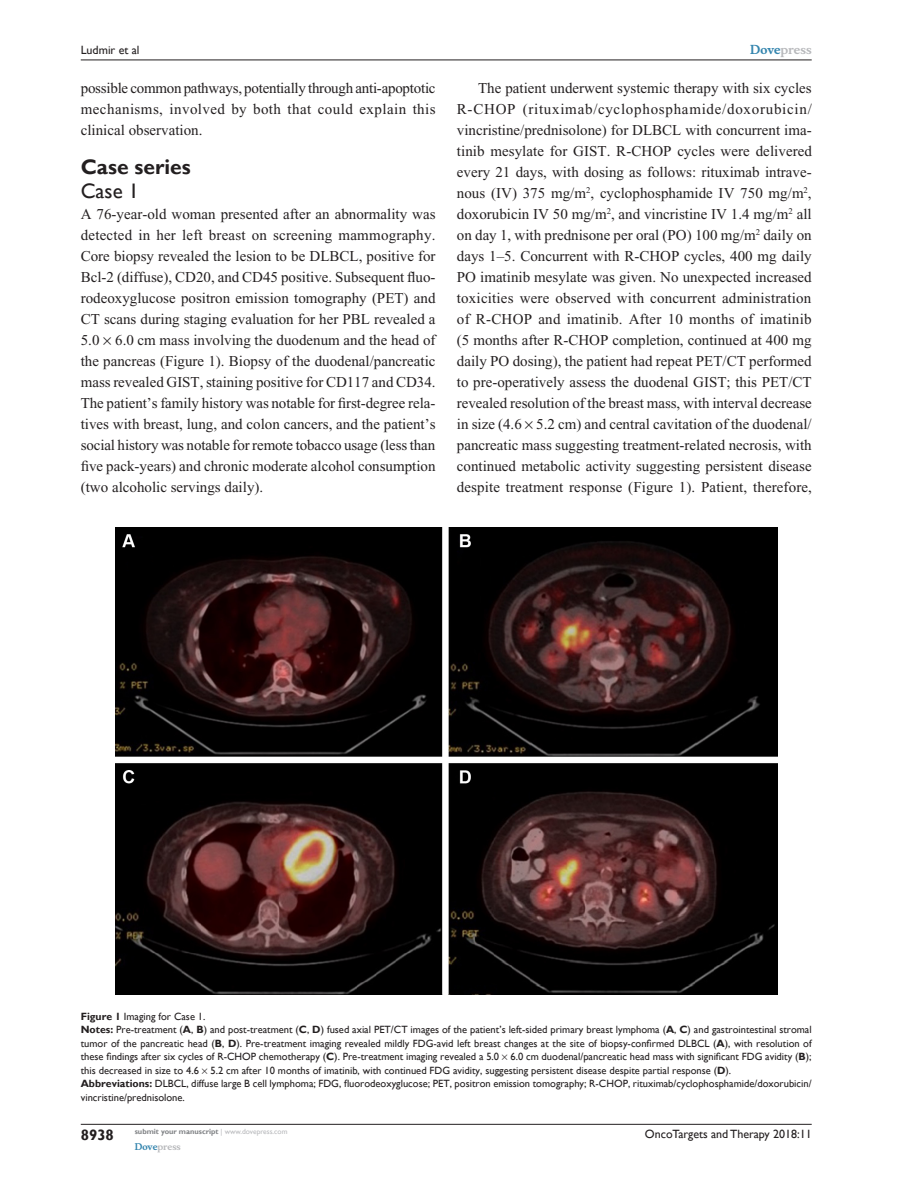
<style>
.page{position:relative;width:918px;height:1188px;background:#fff}
.page>*{position:absolute;margin:0;border:0;box-sizing:border-box;transform-origin:0 0}
.H1-before-H2{font:700 21px "Gill Sans";color:#231f20}
.H2-after-H1{font:21px "Gill Sans";color:#231f20}
.Tx{font:15px/21px "Times New Roman";letter-spacing:.005em;color:#231f20;text-align:justify}
.TxF{font:15px/21px "Times New Roman";color:#231f20;text-align:justify}
.RunFolio-V{font:700 15px "Gill Sans";color:#231f20}
.RunF-V{font:12px "Gill Sans";color:#231f20}
.RunH-V{font:12px "Gill Sans";color:#231f20}
.RunH-Brand-V{font:700 12px "Musee";color:#b8b9bc}
.FigSNRI{font:10.5px/13.5px "Gill Sans";color:#231f20;text-align:justify}
.FigC{font:10.5px "Gill Sans";color:#231f20}
.RunF-Brand-V{font:700 9px "Musee";color:#b8b9bc}
.RunF-SubmityourMS-V{font:700 7.5px "Gill Sans";color:#808285}
.s1{color:#3485ae}
.s2{font-weight:700}
.s3{font-weight:400;color:#b8b9bc}
</style>
<div class="page">
<hr style="left:81px;top:1124px;width:731px;height:1px;background:#231f20">
<hr style="left:81px;top:60px;width:731px;height:1px;background:#231f20">
<img style="left:115px;top:528px;width:662px;height:466px">
<p class="RunH-V" style="left:81px;top:43px;width:60px">Ludmir et al</p>
<p class="Tx" style="left:81px;top:77px;width:356px">possible common pathways, potentially through anti-apoptotic mechanisms, involved by both that could explain this clinical observation.</p>
<p class="H1-before-H2" style="left:81px;top:154px;width:111px">Case series</p>
<p class="H2-after-H1" style="left:81px;top:178px;width:60px">Case 1</p>
<p class="TxF" style="left:81px;top:203px;width:356px">A 76-year-old woman presented after an abnormality was detected in her left breast on screening mammography.<br>Core biopsy revealed the lesion to be DLBCL, positive for Bcl-2 (diffuse), CD20, and CD45 positive. Subsequent fluo&shy;rodeoxyglucose positron emission tomography (PET) and CT scans during staging evaluation for her PBL revealed a 5.0 6.0 cm mass involving the duodenum and the head of the pancreas (Figure 1). Biopsy of the duodenal/pancreatic mass revealed GIST, staining positive for CD117 and CD34.<br>The patient’s family history was notable for first-degree rela&shy;tives with breast, lung, and colon cancers, and the patient’s social history was notable for remote tobacco usage (less than five pack-years) and chronic moderate alcohol consumption (two alcoholic servings daily).</p>
<p class="RunH-Brand-V" style="left:750px;top:43px;width:63px"><span class="s1">Dove</span>press</p>
<p class="Tx" style="left:457px;top:77px;width:357px;text-indent:21px">The patient underwent systemic therapy with six cycles R-CHOP (rituximab/cyclophosphamide/doxorubicin/ vincristine/prednisolone) for DLBCL with concurrent ima&shy;tinib mesylate for GIST. R-CHOP cycles were delivered every 21 days, with dosing as follows: rituximab intrave&shy;nous (IV) 375 mg/m<sup>2</sup>, cyclophosphamide IV 750 mg/m<sup>2</sup>, doxorubicin IV 50 mg/m<sup>2</sup>, and vincristine IV 1.4 mg/m<sup>2</sup> all on day 1, with prednisone per oral (PO) 100 mg/m<sup>2</sup> daily on days 1–5. Concurrent with R-CHOP cycles, 400 mg daily PO imatinib mesylate was given. No unexpected increased toxicities were observed with concurrent administration of R-CHOP and imatinib. After 10 months of imatinib (5 months after R-CHOP completion, continued at 400 mg daily PO dosing), the patient had repeat PET/CT performed to pre-operatively assess the duodenal GIST; this PET/CT revealed resolution of the breast mass, with interval decrease in size (4.6 5.2 cm) and central cavitation of the duodenal/ pancreatic mass suggesting treatment-related necrosis, with continued metabolic activity suggesting persistent disease despite treatment response (Figure 1). Patient, therefore,</p>
<p class="FigC" style="left:81px;top:1010px;width:126px"><span class="s2">Figure 1</span> Imaging for Case 1.</p>
<p class="FigSNRI" style="left:81px;top:1023px;width:732px"><span class="s2">Notes:</span> Pre-treatment (<span class="s2">A</span>, <span class="s2">B</span>) and post-treatment (<span class="s2">C</span>, <span class="s2">D</span>) fused axial PET/CT images of the patient’s left-sided primary breast lymphoma (<span class="s2">A</span>, <span class="s2">C</span>) and gastrointestinal stromal tumor of the pancreatic head (<span class="s2">B</span>, <span class="s2">D</span>). Pre-treatment imaging revealed mildly FDG-avid left breast changes at the site of biopsy-confirmed DLBCL (<span class="s2">A</span>), with resolution of these findings after six cycles of R-CHOP chemotherapy (<span class="s2">C</span>). Pre-treatment imaging revealed a 5.0 6.0 cm duodenal/pancreatic head mass with significant FDG avidity (<span class="s2">B</span>); this decreased in size to 4.6 5.2 cm after 10 months of imatinib, with continued FDG avidity, suggesting persistent disease despite partial response (<span class="s2">D</span>).</p>
<p class="FigSNRI" style="left:81px;top:1077px;width:732px"><span class="s2">Abbreviations:</span> DLBCL, diffuse large B cell lymphoma; FDG, fluorodeoxyglucose; PET, positron emission tomography; R-CHOP, rituximab/cyclophosphamide/doxorubicin/ vincristine/prednisolone.</p>
<p class="RunFolio-V" style="left:81px;top:1126px;width:35px">8938</p>
<p class="RunF-SubmityourMS-V" style="left:135px;top:1127px;width:154px">submit your manuscript <span class="s3">| www.dovepress.com</span></p>
<p class="RunF-Brand-V" style="left:135px;top:1141px;width:48px"><span class="s1">Dove</span>press</p>
<p class="RunF-V" style="left:645px;top:1127px;width:168px">OncoTargets and Therapy 2018:11</p>
</div>
